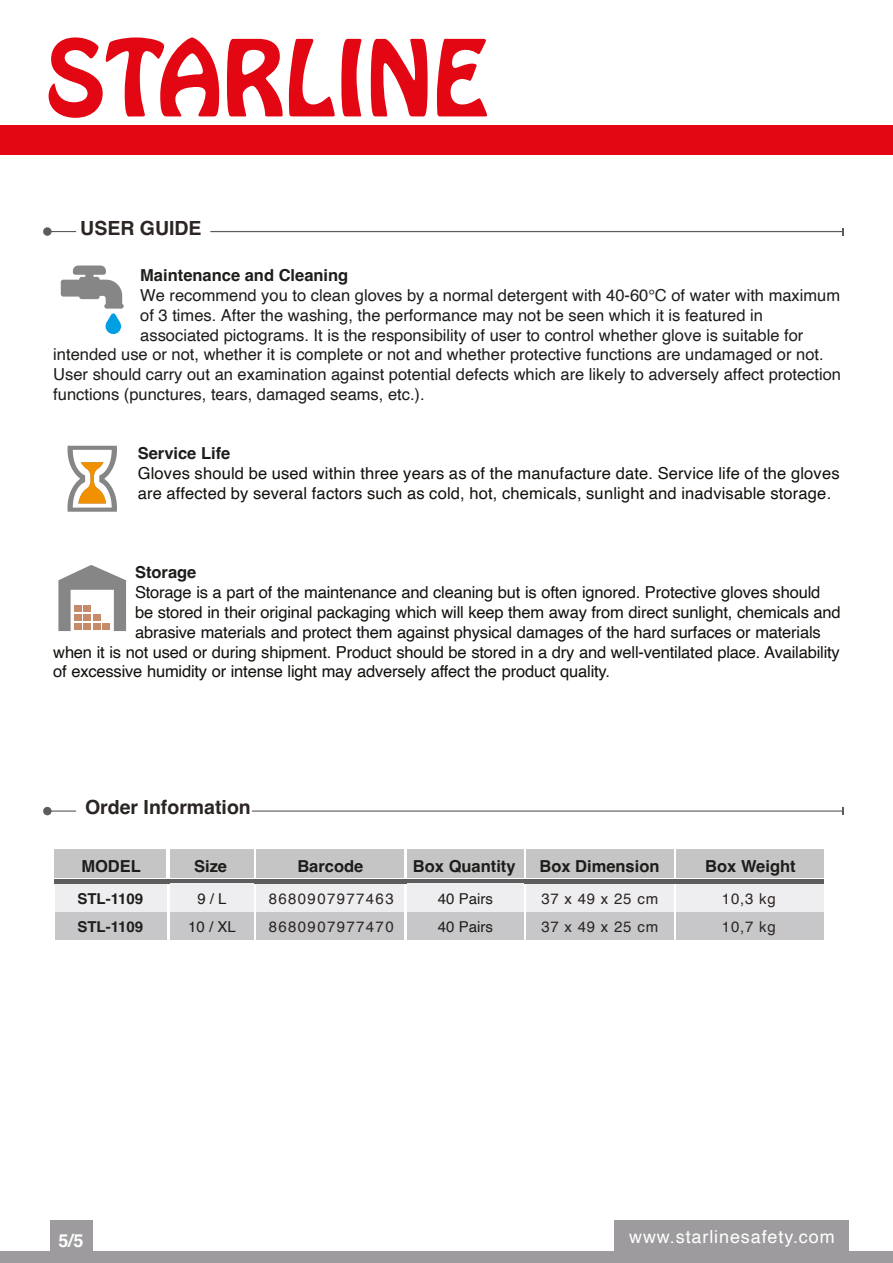
<style>
.page{position:relative;width:893px;height:1263px;background:#fff}
.page>*{position:absolute;margin:0;border:0;box-sizing:border-box;transform-origin:0 0}
.t1{font:700 19.5px "Helvetica";color:#2b2523}
.t2{font:18px "Helvetica";letter-spacing:.05em;color:#fff}
.t3{font:700 18px "Helvetica";color:#fff}
.t4{font:16.5px "Helvetica";color:#1d1d1b}
.t5{font:16.5px "Helvetica";letter-spacing:-.01em;color:#12100b}
.t6{font:16.5px/19.8px "Helvetica";letter-spacing:.01em;color:#12100b}
.t7{font:700 16.5px "Helvetica";color:#1d1d1b}
.t8{font:15px/28.5px "Helvetica";letter-spacing:.09em;color:#2b2523}
.t9{font:15px/28.5px "Helvetica";color:#1d1d1b;text-align:center}
.t10{font:15px/28.5px "Helvetica";letter-spacing:.05em;color:#2b2523}
.t11{font:700 15px/28.5px "Helvetica";color:#1d1d1b}
</style>
<div class="page">
<div style="left:0;top:126px;width:893px;height:29px;background:#e30613"></div>
<svg style="left:49px;top:37px;width:170px;height:81px"></svg>
<svg style="left:227px;top:38px;width:108px;height:79px"></svg>
<svg style="left:341px;top:38px;width:20px;height:79px"></svg>
<svg style="left:371px;top:38px;width:57px;height:79px"></svg>
<svg style="left:436px;top:39px;width:51px;height:78px"></svg>
<div style="left:0;top:1251px;width:893px;height:12px;background:#9d9b9d"></div>
<div style="left:614px;top:1220px;width:234px;height:43px;background:#9d9b9d"></div>
<div style="left:50px;top:1220px;width:43px;height:43px;background:#9d9b9d"></div>
<div style="left:55px;top:912px;width:111px;height:28px;background:#c7c6c8"></div>
<div style="left:55px;top:884px;width:111px;height:28px;background:#eeedef"></div>
<div style="left:257px;top:912px;width:147px;height:28px;background:#c7c6c8"></div>
<div style="left:257px;top:884px;width:147px;height:28px;background:#eeedef"></div>
<div style="left:527px;top:912px;width:147px;height:28px;background:#c7c6c8"></div>
<div style="left:527px;top:884px;width:147px;height:28px;background:#eeedef"></div>
<div style="left:677px;top:912px;width:147px;height:28px;background:#c7c6c8"></div>
<div style="left:677px;top:884px;width:147px;height:28px;background:#eeedef"></div>
<div style="left:55px;top:879px;width:769px;height:5px;background:#5f5c5d"></div>
<div style="left:170px;top:912px;width:84px;height:28px;background:#c7c6c8"></div>
<div style="left:407px;top:912px;width:117px;height:28px;background:#c7c6c8"></div>
<div style="left:407px;top:884px;width:117px;height:28px;background:#eeedef"></div>
<div style="left:170px;top:884px;width:84px;height:28px;background:#eeedef"></div>
<svg style="left:61px;top:265px;width:63px;height:69px"></svg>
<svg style="left:58px;top:565px;width:68px;height:66px"></svg>
<div style="left:84px;top:623px;width:7px;height:6px;background:#c78a6b"></div>
<div style="left:93px;top:623px;width:8px;height:6px;background:#c78a6b"></div>
<div style="left:74px;top:623px;width:8px;height:6px;background:#c78a6b"></div>
<div style="left:84px;top:614px;width:7px;height:7px;background:#c78a6b"></div>
<div style="left:74px;top:614px;width:8px;height:7px;background:#c78a6b"></div>
<div style="left:93px;top:614px;width:8px;height:7px;background:#c78a6b"></div>
<div style="left:84px;top:605px;width:7px;height:7px;background:#c78a6b"></div>
<div style="left:74px;top:605px;width:8px;height:7px;background:#c78a6b"></div>
<div style="left:102px;top:623px;width:8px;height:6px;background:#c78a6b"></div>
<svg style="left:67px;top:446px;width:50px;height:66px"></svg>
<hr style="left:47px;top:810px;width:29px;height:2px;background:#5e5b5c">
<div style="left:43px;top:807px;width:9px;height:8px;background:#5e5b5c;border-radius:50%"></div>
<hr style="left:252px;top:810px;width:591px;height:2px;background:#5e5b5c">
<div style="left:54px;top:850px;width:112px;height:28px;background:#c6c5c6"></div>
<div style="left:257px;top:850px;width:147px;height:28px;background:#c6c5c6"></div>
<div style="left:527px;top:850px;width:147px;height:28px;background:#c6c5c6"></div>
<div style="left:676px;top:850px;width:147px;height:28px;background:#c6c5c6"></div>
<div style="left:170px;top:850px;width:84px;height:28px;background:#c6c5c6"></div>
<div style="left:407px;top:850px;width:116px;height:28px;background:#c6c5c6"></div>
<svg style="left:52px;top:231px;width:24px;height:1px"></svg>
<div style="left:43px;top:227px;width:9px;height:9px;background:#5e5b5c;border-radius:50%"></div>
<hr style="left:210px;top:231px;width:633px;height:1px;background:#5e5b5c">
<p class="t1" style="left:80px;top:216px;width:123px">USER GUIDE</p>
<p class="t7" style="left:140px;top:265px;width:210px">Maintenance and Cleaning</p>
<p class="t4" style="left:140px;top:283px;width:701px">We recommend you to clean gloves by a normal detergent with 40-60°C of water with maximum</p>
<p class="t4" style="left:140px;top:302px;width:624px">of 3 times. After the washing, the performance may not be seen which it is featured in</p>
<p class="t4" style="left:140px;top:322px;width:665px">associated pictograms. It is the responsibility of user to control whether glove is suitable for</p>
<p class="t4" style="left:53px;top:342px;width:772px">intended use or not, whether it is complete or not and whether protective functions are undamaged or not.</p>
<p class="t4" style="left:53px;top:362px;width:789px">User should carry out an examination against potential defects which are likely to adversely affect protection</p>
<p class="t4" style="left:53px;top:382px;width:373px">functions (punctures, tears, damaged seams, etc.).</p>
<p class="t7" style="left:138px;top:444px;width:94px">Service Life</p>
<p class="t6" style="left:138px;top:464px;width:703px">Gloves should be used within three years as of the manufacture date. Service life of the gloves are affected by several factors such as cold, hot, chemicals, sunlight and inadvisable storage.</p>
<p class="t7" style="left:135px;top:562px;width:63px">Storage</p>
<p class="t5" style="left:135px;top:580px;width:687px">Storage is a part of the maintenance and cleaning but is often ignored. Protective gloves should</p>
<p class="t5" style="left:135px;top:599px;width:707px">be stored in their original packaging which will keep them away from direct sunlight, chemicals and</p>
<p class="t5" style="left:135px;top:619px;width:687px">abrasive materials and protect them against physical damages of the hard surfaces or materials</p>
<p class="t5" style="left:53px;top:639px;width:788px">when it is not used or during shipment. Product should be stored in a dry and well-ventilated place. Availability</p>
<p class="t5" style="left:53px;top:659px;width:558px">of excessive humidity or intense light may adversely affect the product quality.</p>
<p class="t1" style="left:85px;top:795px;width:167px">Order Information</p>
<p class="t7" style="left:81px;top:856px;width:61px">MODEL</p>
<p class="t7" style="left:194px;top:856px;width:35px">Size</p>
<p class="t7" style="left:297px;top:856px;width:68px">Barcode</p>
<p class="t7" style="left:413px;top:856px;width:104px">Box Quantity</p>
<p class="t7" style="left:539px;top:856px;width:122px">Box Dimension</p>
<p class="t7" style="left:705px;top:856px;width:92px">Box Weight</p>
<p class="t11" style="left:77px;top:886px;width:67px">STL-1109<br>STL-1109</p>
<p class="t9" style="left:188px;top:885px;width:49px">9 / L<br>10 / XL</p>
<p class="t8" style="left:269px;top:885px;width:126px">8680907977463<br>8680907977470</p>
<p class="t10" style="left:541px;top:885px;width:118px">37 x 49 x 25 cm<br>37 x 49 x 25 cm</p>
<p class="t9" style="left:438px;top:885px;width:57px;text-align:left">40 Pairs<br>40 Pairs</p>
<p class="t8" style="left:722px;top:885px;width:55px">10,3 kg<br>10,7 kg</p>
<p class="t3" style="left:59px;top:1230px;width:27px">5/5</p>
<p class="t2" style="left:629px;top:1223px;width:207px">www.starlinesafety.com</p>
</div>
